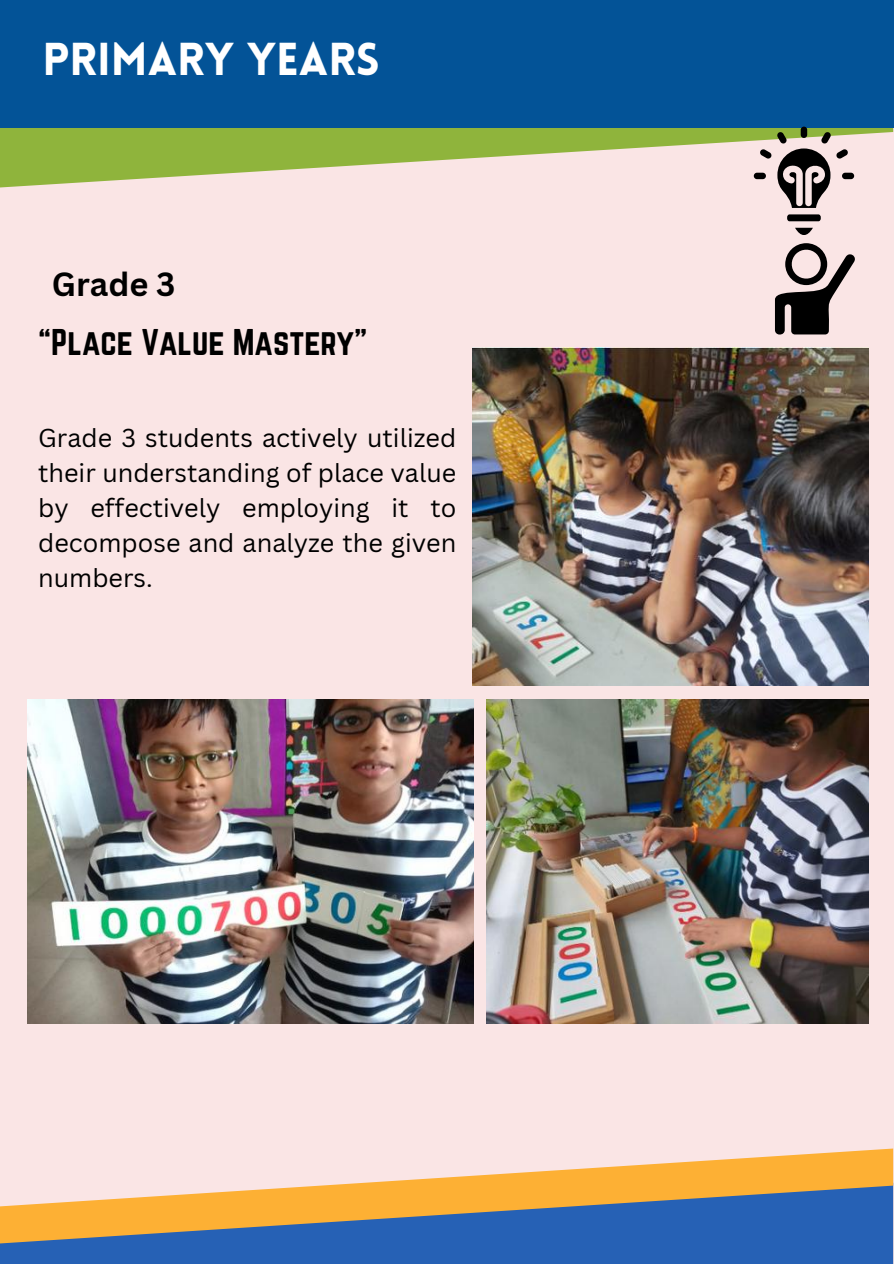
<style>
.page{position:relative;width:894px;height:1264px;background:#fff}
.page>*{position:absolute;margin:0;border:0;box-sizing:border-box;transform-origin:0 0}
.t1{font:900 45px "Lovelo";color:#fff}
.t2{font:32.55px "Norwester";color:#000}
.t3{font:700 32.55px "Canva Sans";color:#000}
.t4{font:25.2px/34.8px "Canva Sans";color:#000;text-align:justify}
</style>
<div class="page">
<div style="left:0;top:0;width:893px;height:1263px;background:#fae5e5"></div>
<svg style="left:0;top:128px;width:892px;height:59px;fill:#8fb43c"></svg>
<div style="left:0;top:0;width:892px;height:128px;background:#035397"></div>
<div style="left:0;top:1243px;width:892px;height:20px;background:#2661b5"></div>
<svg style="left:0;top:1148px;width:892px;height:95px"></svg>
<img style="left:473px;top:348px;width:394px;height:337px">
<img style="left:486px;top:699px;width:382px;height:324px">
<img style="left:28px;top:699px;width:445px;height:324px">
<svg style="left:753px;top:127px;width:101px;height:207px"></svg>
<h1 class="t1" style="left:42px;top:41px;width:339px">PRIMARY YEARS</h1>
<p class="t3" style="left:52px;top:261px;width:125px">Grade 3</p>
<p class="t2" style="left:38px;top:323px;width:330px">“Place Value Mastery”</p>
<p class="t4" style="left:38px;top:420px;width:419px">Grade 3 students actively utilized their understanding of place value by effectively employing it to decompose and analyze the given numbers.</p>
</div>
